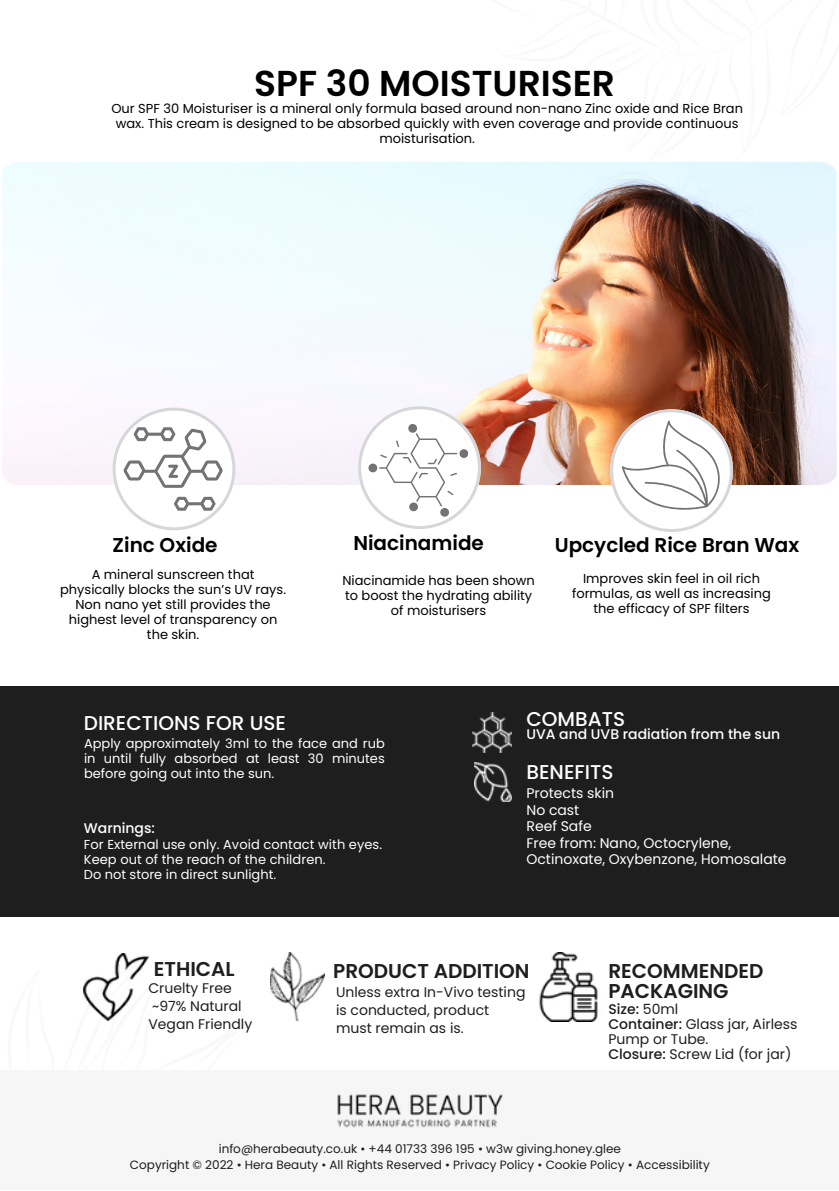
<style>
.page{position:relative;width:839px;height:1191px;background:#fff}
.page>*{position:absolute;margin:0;border:0;box-sizing:border-box;transform-origin:0 0}
.t1{font:600 36px "Poppins";color:#000}
.t2{font:600 20px/19.6px "Poppins";color:#1e1e1e}
.t3{font:600 20px "Poppins";color:#000}
.t4{font:500 20px "Poppins";color:#fff}
.t5{font:14px/18px "Poppins";color:#1e1e1e}
.t6{font:14px/16.4px "Poppins";color:#fff}
.t7{font:500 14px "Poppins";color:#fff}
.t8{font:13px/15px "Poppins";color:#000;text-align:center}
.t9{font:13px/15px "Poppins";color:#fff}
.t10{font:12px "Poppins";color:#1e1e1e}
.s1{font-weight:500}
</style>
<div class="page">
<div style="left:0;top:687px;width:838px;height:230px;background:#1e1e1e"></div>
<img style="left:2px;top:162px;width:834px;height:323px">
<img style="left:472px;top:712px;width:39px;height:41px">
<img style="left:474px;top:763px;width:37px;height:39px">
<img style="left:84px;top:953px;width:64px;height:68px">
<img style="left:270px;top:953px;width:54px;height:67px">
<img style="left:539px;top:953px;width:59px;height:69px">
<div style="left:1px;top:1070px;width:837px;height:119px;background:#f6f6f6"></div>
<img style="left:337px;top:1094px;width:165px;height:34px">
<img style="left:438px;top:162px;width:399px;height:74px">
<svg style="left:358px;top:406px;width:123px;height:123px"></svg>
<svg style="left:610px;top:409px;width:122px;height:123px"></svg>
<svg style="left:113px;top:408px;width:122px;height:122px"></svg>
<h2 class="t1" style="left:254px;top:58px;width:362px">SPF 30 MOISTURISER</h2>
<h2 class="t8" style="left:111px;top:101px;width:633px">Our SPF 30 Moisturiser is a mineral only formula based around non-nano Zinc oxide and Rice Bran wax. This cream is designed to be absorbed quickly with even coverage and provide continuous moisturisation.</h2>
<h3 class="t3" style="left:113px;top:531px;width:106px">Zinc Oxide</h3>
<h5 class="t8" style="left:60px;top:566px;width:227px">A mineral sunscreen that physically blocks the sun’s UV rays.<br>Non nano yet still provides the highest level of transparency on the skin.</h5>
<h5 class="t3" style="left:353px;top:529px;width:132px">Niacinamide</h5>
<h2 class="t8" style="left:342px;top:573px;width:194px">Niacinamide has been shown to boost the hydrating ability of moisturisers</h2>
<h4 class="t3" style="left:554px;top:531px;width:246px">Upcycled Rice Bran Wax</h4>
<h5 class="t8" style="left:572px;top:570px;width:200px">Improves skin feel in oil rich formulas, as well as increasing the efficacy of SPF filters</h5>
<h5 class="t4" style="left:84px;top:709px;width:204px">DIRECTIONS FOR USE</h5>
<p class="t9" style="left:84px;top:736px;width:302px;text-align:justify">Apply approximately 3ml to the face and rub in until fully absorbed at least 30 minutes before going out into the sun.</p>
<p class="t7" style="left:84px;top:818px;width:73px">Warnings:</p>
<p class="t9" style="left:84px;top:837px;width:300px">For External use only. Avoid contact with eyes.<br>Keep out of the reach of the children.<br>Do not store in direct sunlight.</p>
<h5 class="t4" style="left:526px;top:705px;width:100px">COMBATS</h5>
<h5 class="t7" style="left:526px;top:724px;width:255px">UVA and UVB radiation from the sun</h5>
<h2 class="t4" style="left:526px;top:758px;width:88px">BENEFITS</h2>
<h2 class="t6" style="left:526px;top:785px;width:261px">Protects skin<br>No cast<br>Reef Safe<br>Free from: Nano, Octocrylene,<br>Octinoxate, Oxybenzone, Homosalate</h2>
<h5 class="t2" style="left:154px;top:959px;width:82px">ETHICAL</h5>
<h5 class="t2" style="left:333px;top:961px;width:198px">PRODUCT ADDITION</h5>
<p class="t2" style="left:608px;top:961px;width:156px">RECOMMENDED<br>PACKAGING</p>
<p class="t5" style="left:148px;top:979px;width:105px">Cruelty Free ~97% Natural<br>Vegan Friendly</p>
<h4 class="t5" style="left:336px;top:983px;width:191px">Unless extra In-Vivo testing is conducted, product must remain as is.</h4>
<h5 class="t5" style="left:608px;top:1002px;width:190px;line-height:15px"><span class="s1">Size:</span> 50ml<br><span class="s1">Container:</span> Glass jar, Airless<br>Pump or Tube.<br><span class="s1">Closure:</span> Screw Lid (for jar)</h5>
<p class="t10" style="left:219px;top:1140px;width:404px">info@herabeauty.co.uk • +44 01733 396 195 • w3w giving.honey.glee</p>
<p class="t10" style="left:130px;top:1156px;width:581px">Copyright © 2022 • Hera Beauty • All Rights Reserved • Privacy Policy • Cookie Policy • Accessibility</p>
</div>
